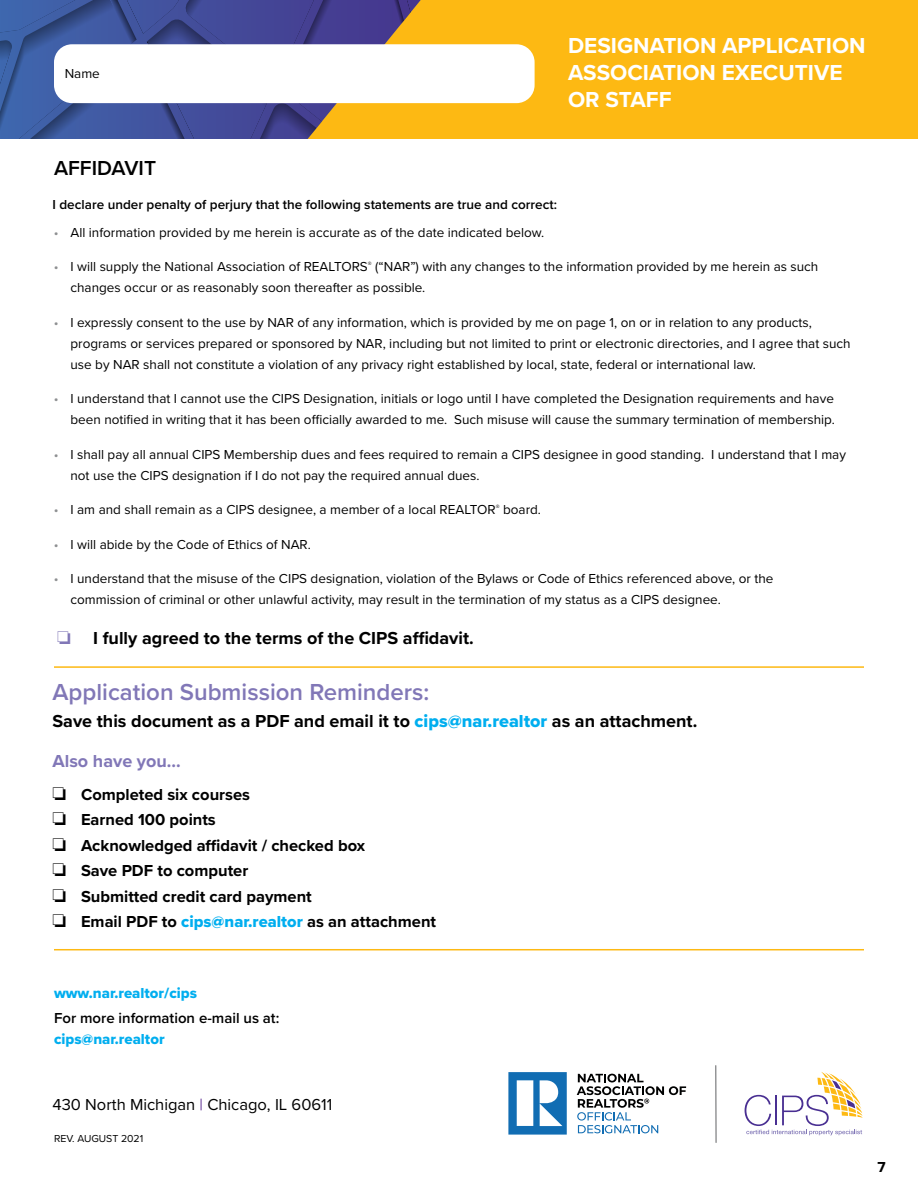
<style>
.page{position:relative;width:918px;height:1188px;background:#fff}
.page>*{position:absolute;margin:0;border:0;box-sizing:border-box;transform-origin:0 0}
.t1{font:600 24px "Proxima Nova";color:#8177b7}
.t2{font:700 22.5px/27px "Proxima Nova";color:#fff}
.t3{font:600 21px "Proxima Nova";color:#000}
.t4{font:700 18px "Proxima Nova";color:#000}
.t5{font:700 18px "Proxima Nova";color:#8177b7}
.t6{font:700 16.5px "Proxima Nova";color:#000}
.t7{font:16.5px "Proxima Nova";color:#000}
.t8{font:15px "Proxima Nova Extrabld";color:#00aeef}
.t9{font:600 15px "Proxima Nova";color:#000}
.t10{font:700 15px "Proxima Nova";color:#000}
.t11{font:13.5px/21px "Proxima Nova";color:#000}
.t12{font:600 13.5px "Proxima Nova";color:#000}
.t13{font:10.5px "Proxima Nova";color:#000}
.s1{color:#8e9092}
.s2{color:#8177b7}
.s3{font-family:"Proxima Nova Extrabld";font-weight:400;color:#00aeef}
.s4{color:#5c2d91}
</style>
<div class="page">
<img style="left:0;top:0;width:291px;height:139px">
<svg style="left:291px;top:0;width:627px;height:139px;background:#edae1d"></svg>
<hr style="left:715px;top:1065px;width:2px;height:78px;background:#6e6f71">
<svg style="left:508px;top:1072px;width:59px;height:63px"></svg>
<svg style="left:577px;top:1074px;width:109px;height:59px"></svg>
<svg style="left:745px;top:1072px;width:117px;height:63px"></svg>
<div style="left:54px;top:44px;width:481px;height:59px;background:#fff;border-radius:18px"></div>
<hr style="left:54px;top:666px;width:810px;height:2px;background:#fdb913">
<hr style="left:54px;top:949px;width:810px;height:1px;background:#fdb913">
<p class="t11" style="left:65px;top:62px;width:37px">Name</p>
<h3 class="t3" style="left:54px;top:153px;width:104px">AFFIDAVIT</h3>
<h2 class="t2" style="left:568px;top:32px;width:299px">DESIGNATION APPLICATION<br>ASSOCIATION EXECUTIVE<br>OR STAFF</h2>
<p class="t12" style="left:52px;top:195px;width:506px">I declare under penalty of perjury that the following statements are true and correct:</p>
<p class="t11" style="left:54px;top:221px;width:492px"><span class="s1">•</span> All information provided by me herein is accurate as of the date indicated below.</p>
<p class="t11" style="left:70px;top:256px;width:749px;text-indent:-16px"><span class="s1">•</span> I will supply the National Association of REALTORS<sup>®</sup> (“NAR”) with any changes to the information provided by me herein as such changes occur or as reasonably soon thereafter as possible.</p>
<p class="t11" style="left:70px;top:311px;width:782px;text-indent:-16px"><span class="s1">•</span> I expressly consent to the use by NAR of any information, which is provided by me on page 1, on or in relation to any products, programs or services prepared or sponsored by NAR, including but not limited to print or electronic directories, and I agree that such use by NAR shall not constitute a violation of any privacy right established by local, state, federal or international law.</p>
<p class="t11" style="left:54px;top:388px;width:782px;text-align:right"><span class="s1">•</span> I understand that I cannot use the CIPS Designation, initials or logo until I have completed the Designation requirements and have been notified in writing that it has been officially awarded to me. Such misuse will cause the summary termination of membership.</p>
<p class="t11" style="left:70px;top:443px;width:777px;text-indent:-16px"><span class="s1">•</span> I shall pay all annual CIPS Membership dues and fees required to remain a CIPS designee in good standing. I understand that I may not use the CIPS designation if I do not pay the required annual dues.</p>
<p class="t11" style="left:54px;top:499px;width:489px"><span class="s1">•</span> I am and shall remain as a CIPS designee, a member of a local REALTOR<sup>®</sup> board.</p>
<p class="t11" style="left:54px;top:533px;width:258px"><span class="s1">•</span> I will abide by the Code of Ethics of NAR.</p>
<p class="t11" style="left:70px;top:568px;width:704px;text-indent:-16px"><span class="s1">•</span> I understand that the misuse of the CIPS designation, violation of the Bylaws or Code of Ethics referenced above, or the commission of criminal or other unlawful activity, may result in the termination of my status as a CIPS designee.</p>
<h3 class="t4" style="left:57px;top:624px;width:418px"><span class="s2">□</span> I fully agreed to the terms of the CIPS affidavit.</h3>
<h1 class="t1" style="left:52px;top:674px;width:378px">Application Submission Reminders:</h1>
<h3 class="t4" style="left:52px;top:707px;width:646px">Save this document as a PDF and email it to <span class="s3">cips@nar.realtor</span> as an attachment.</h3>
<h3 class="t5" style="left:53px;top:747px;width:130px">Also have you...</h3>
<p class="t6" style="left:52px;top:782px;width:199px">□ Completed six courses</p>
<p class="t6" style="left:52px;top:807px;width:165px">□ Earned 100 points</p>
<p class="t6" style="left:52px;top:833px;width:314px">□ Acknowledged affidavit / checked box</p>
<p class="t6" style="left:52px;top:858px;width:197px">□ Save PDF to computer</p>
<p class="t6" style="left:52px;top:884px;width:261px">□ Submitted credit card payment</p>
<p class="t6" style="left:52px;top:909px;width:385px">□ Email PDF to <span class="s3">cips@nar.realtor</span> as an attachment</p>
<p class="t8" style="left:54px;top:982px;width:145px">www.nar.realtor/cips</p>
<p class="t9" style="left:54px;top:1007px;width:227px">For more information e-mail us at:</p>
<p class="t8" style="left:54px;top:1028px;width:112px">cips@nar.realtor</p>
<p class="t7" style="left:52px;top:1093px;width:281px">430 North Michigan <span class="s4">|</span> Chicago, IL 60611</p>
<p class="t13" style="left:54px;top:1131px;width:91px">REV. AUGUST 2021</p>
<p class="t10" style="left:878px;top:1156px;width:10px">7</p>
</div>
